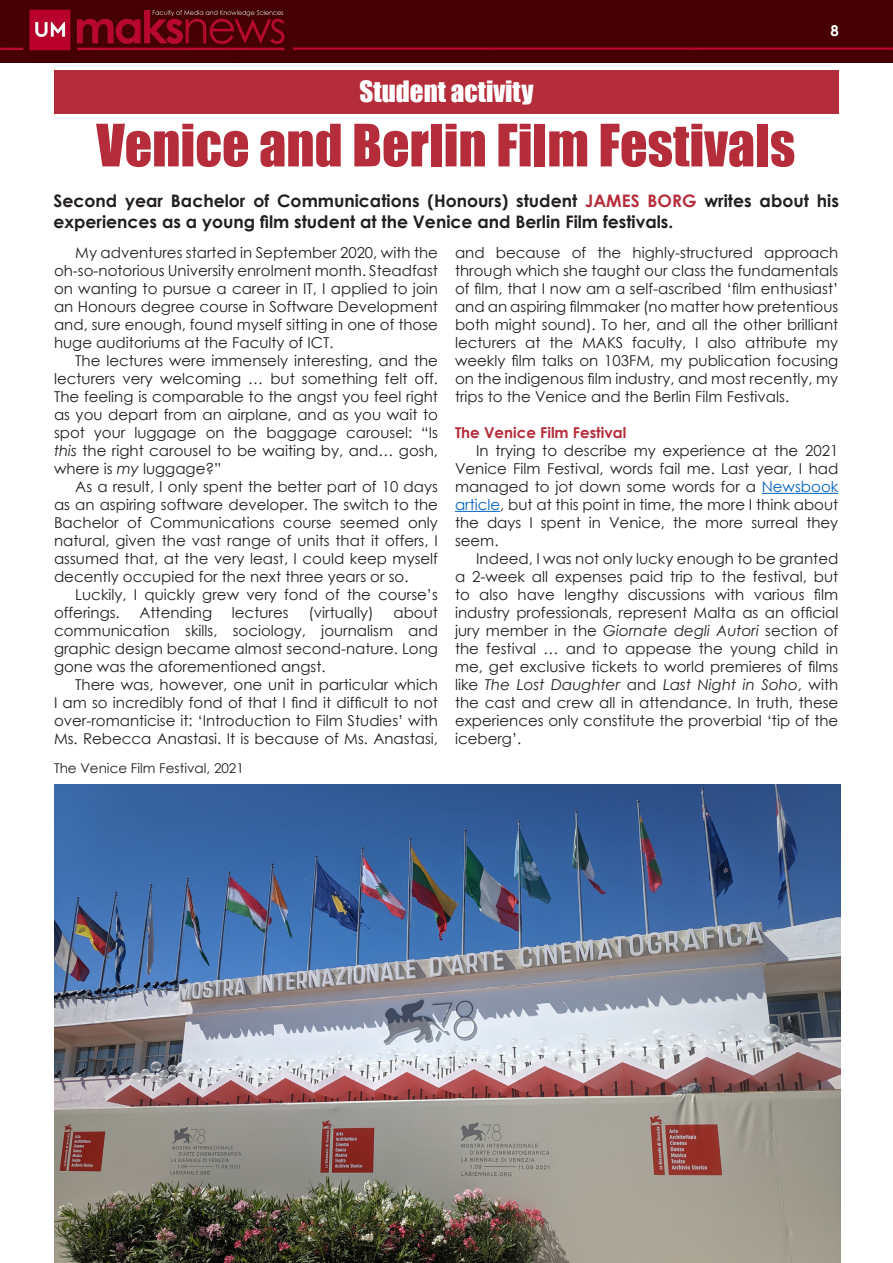
<style>
.page{position:relative;width:893px;height:1263px;background:#fff}
.page>*{position:absolute;margin:0;border:0;box-sizing:border-box;transform-origin:0 0}
.t1{font:54px "Impact";color:#b52d3b}
.t2{font:27px "Impact";color:#fff}
.t3{font:700 17.25px/20.7px "Century Gothic";color:#231f20}
.t4{font:15px/18px "Century Gothic";color:#231f20;text-align:justify}
.t5{font:700 15px "Century Gothic";color:#b52d3b}
.t6{font:700 15px "Century Gothic";color:#fff}
.t7{font:13.5px "Century Gothic";color:#231f20}
.s1{color:#b52d3b}
.s2{font-style:italic}
.s3{color:#0563c1}
</style>
<div class="page">
<img style="left:0;top:0;width:893px;height:62px">
<div style="left:54px;top:71px;width:785px;height:43px;background:#b52d3b"></div>
<hr style="left:762px;top:493px;width:76px;height:1px;background:#0563c1">
<hr style="left:455px;top:511px;width:45px;height:1px;background:#0563c1">
<img style="left:54px;top:784px;width:787px;height:479px">
<h2 class="t2" style="left:360px;top:70px;width:175px">Student activity</h2>
<p class="t6" style="left:831px;top:19px;width:10px">8</p>
<h1 class="t1" style="left:96px;top:103px;width:700px">Venice and Berlin Film Festivals</h1>
<p class="t3" style="left:53px;top:189px;width:787px">Second year Bachelor of Communications (Honours) student <span class="s1">JAMES BORG</span> writes about his experiences as a young film student at the Venice and Berlin Film festivals.</p>
<p class="t4" style="left:54px;top:243px;width:385px;text-indent:21px">My adventures started in September 2020, with the oh-so-notorious University enrolment month. Steadfast on wanting to pursue a career in IT, I applied to join an Honours degree course in Software Development and, sure enough, found myself sitting in one of those huge auditoriums at the Faculty of ICT.</p>
<p class="t4" style="left:54px;top:351px;width:385px;text-indent:21px">The lectures were immensely interesting, and the lecturers very welcoming … but something felt off.<br>The feeling is comparable to the angst you feel right as you depart from an airplane, and as you wait to spot your luggage on the baggage carousel: “Is <span class="s2">this</span> the right carousel to be waiting by, and… gosh, where is <span class="s2">my</span> luggage?”</p>
<p class="t4" style="left:54px;top:477px;width:385px;text-indent:21px">As a result, I only spent the better part of 10 days as an aspiring software developer. The switch to the Bachelor of Communications course seemed only natural, given the vast range of units that it offers, I assumed that, at the very least, I could keep myself decently occupied for the next three years or so.</p>
<p class="t4" style="left:54px;top:585px;width:385px;text-indent:21px">Luckily, I quickly grew very fond of the course’s offerings.</p>
<p class="t4" style="left:139px;top:603px;width:74px">Attending</p>
<p class="t4" style="left:232px;top:603px;width:58px">lectures</p>
<p class="t4" style="left:308px;top:603px;width:67px">(virtually)</p>
<p class="t4" style="left:54px;top:603px;width:385px;text-indent:339px">about communication skills, sociology, journalism and graphic design became almost second-nature. Long gone was the aforementioned angst.</p>
<p class="t4" style="left:54px;top:675px;width:385px;text-indent:21px">There was, however, one unit in particular which I am so incredibly fond of that I find it difficult to not over-romanticise it: ‘Introduction to Film Studies’ with Ms. Rebecca Anastasi. It is because of Ms. Anastasi,</p>
<p class="t7" style="left:54px;top:759px;width:191px">The Venice Film Festival, 2021</p>
<p class="t4" style="left:455px;top:243px;width:385px">and because of the highly-structured approach through which she taught our class the fundamentals of film, that I now am a self-ascribed ‘film enthusiast’ and an aspiring filmmaker (no matter how pretentious both might sound). To her, and all the other brilliant lecturers at the MAKS faculty, I also attribute my weekly film talks on 103FM, my publication focusing on the indigenous film industry, and most recently, my trips to the Venice and the Berlin Film Festivals.</p>
<p class="t5" style="left:455px;top:421px;width:173px">The Venice Film Festival</p>
<p class="t4" style="left:455px;top:441px;width:385px;text-indent:21px">In trying to describe my experience at the 2021<br>Venice Film Festival, words fail me. Last year, I had managed to jot down some words for a <span class="s3">Newsbook article</span>, but at this point in time, the more I think about the days I spent in Venice, the more surreal they seem.</p>
<p class="t4" style="left:455px;top:549px;width:385px;text-indent:21px">Indeed, I was not only lucky enough to be granted a 2-week all expenses paid trip to the festival, but to also have lengthy discussions with various film industry professionals, represent Malta as an official jury member in the <span class="s2">Giornate degli Autori</span> section of the festival … and to appease the young child in me, get exclusive tickets to world premieres of films like <span class="s2">The Lost Daughter</span> and <span class="s2">Last Night in Soho</span>, with the cast and crew all in attendance. In truth, these experiences only constitute the proverbial ‘tip of the iceberg’.</p>
</div>
